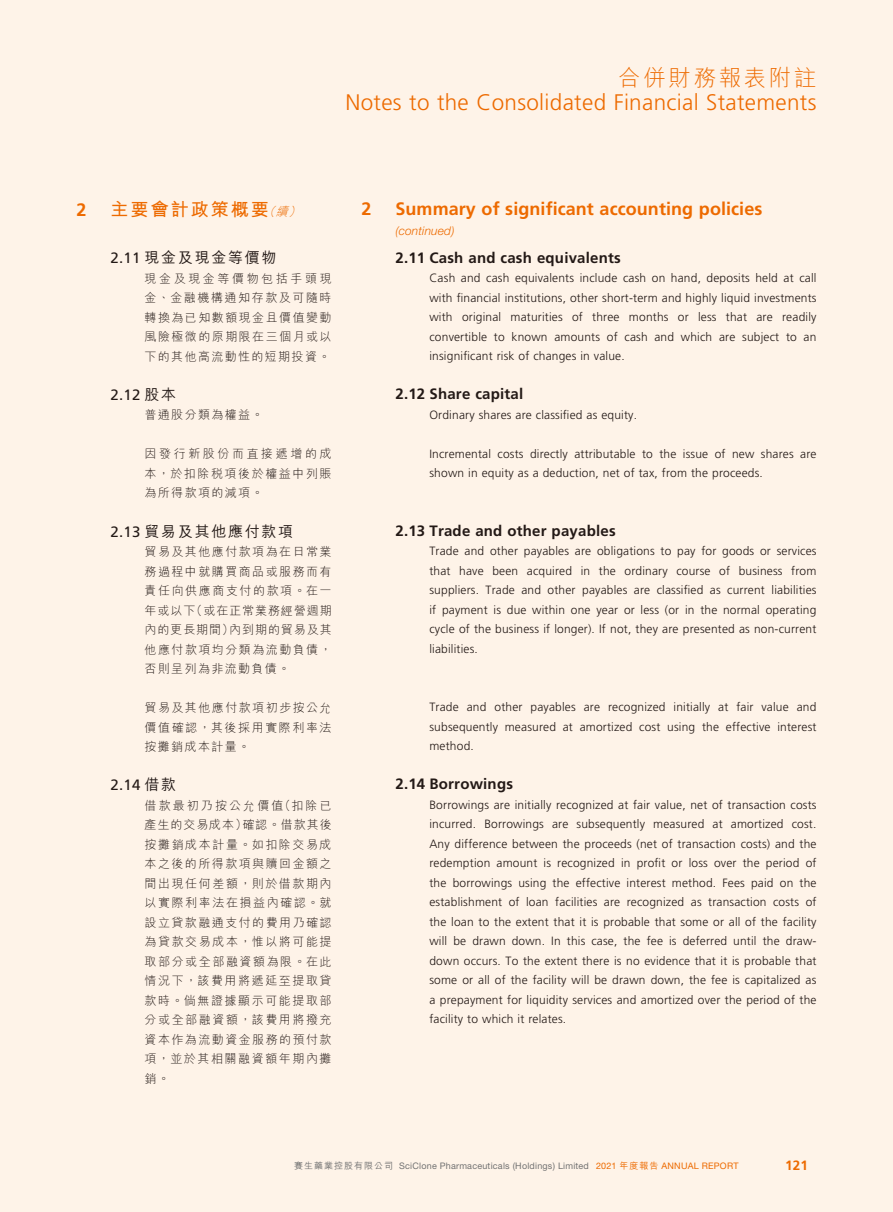
<style>
.page{position:relative;width:893px;height:1212px;background:#fef3e8}
.page>*{position:absolute;margin:0;border:0;box-sizing:border-box;transform-origin:0 0}
.t1{font:300 22.5px "Frutiger";letter-spacing:.015em;color:#ed6a00}
.t2{font:300 22.5px "M Hei HK";letter-spacing:.115em;color:#ed6a00}
.t3{font:700 18px "Frutiger";letter-spacing:.005em;color:#ed6a00}
.t4{font:700 18px "M Hei HK";letter-spacing:.115em;color:#ed6a00}
.t5{font:700 15px "Frutiger";letter-spacing:.015em;color:#231916}
.t6{font:500 15px "M Hei HK";letter-spacing:.115em;color:#231916}
.t7{font:15px "Frutiger";color:#231916}
.t8{font:700 13.5px "Frutiger";color:#ed6a00}
.t9{font:300 12px/19.5px "Frutiger";letter-spacing:.015em;color:#231916;text-align:justify}
.t10{font:300 12px/19.5px "M Hei HK";letter-spacing:.12em;color:#231916;text-align:justify}
.t11{font:italic 300 12px "Helvetica Neue";letter-spacing:.015em;color:#ed6a00}
.t12{font:9px "Helvetica Neue";letter-spacing:.025em;color:#727272}
.s1{font-weight:300;font-style:italic;font-size:12px}
.s2{font-family:"Frutiger";font-weight:400}
.s3{font-family:"M Hei HK";font-weight:500}
.s4{color:#ed6a00}
.s5{font-family:"M Hei HK";font-weight:500;color:#ed6a00}
</style>
<div class="page">
<h1 class="t2" style="left:618px;top:62px;width:199px">合併財務報表附註</h1>
<h1 class="t1" style="left:345px;top:90px;width:473px">Notes to the Consolidated Financial Statements</h1>
<h2 class="t3" style="left:77px;top:199px;width:12px">2</h2>
<h2 class="t4" style="left:111px;top:196px;width:196px">主要會計政策概要<span class="s1">（續）</span></h2>
<p class="t6" style="left:111px;top:247px;width:167px"><span class="s2">2.11</span> 現金及現金等價物</p>
<p class="t10" style="left:145px;top:268px;width:189px">現金及現金等價物包括手頭現金、金融機構通知存款及可隨時轉換為已知數額現金且價值變動風險極微的原期限在三個月或以下的其他高流動性的短期投資。</p>
<p class="t7" style="left:111px;top:386px;width:67px">2.12 <span class="s3">股本</span></p>
<p class="t10" style="left:145px;top:405px;width:120px">普通股分類為權益。</p>
<p class="t10" style="left:145px;top:444px;width:189px">因發行新股份而直接遞增的成本，於扣除稅項後於權益中列賬為所得款項的減項。</p>
<p class="t6" style="left:111px;top:520px;width:184px"><span class="s2">2.13</span> 貿易及其他應付款項</p>
<p class="t10" style="left:145px;top:541px;width:189px">貿易及其他應付款項為在日常業務過程中就購買商品或服務而有責任向供應商支付的款項。在一年或以下（或在正常業務經營週期內的更長期間）內到期的貿易及其他應付款項均分類為流動負債，否則呈列為非流動負債。</p>
<p class="t10" style="left:145px;top:697px;width:189px">貿易及其他應付款項初步按公允價值確認，其後採用實際利率法按攤銷成本計量。</p>
<p class="t7" style="left:111px;top:776px;width:67px">2.14 <span class="s3">借款</span></p>
<p class="t10" style="left:145px;top:795px;width:189px">借款最初乃按公允價值（扣除已產生的交易成本）確認。借款其後按攤銷成本計量。如扣除交易成本之後的所得款項與贖回金額之間出現任何差額，則於借款期內以實際利率法在損益內確認。就設立貸款融通支付的費用乃確認為貸款交易成本，惟以將可能提取部分或全部融資額為限。在此情況下，該費用將遞延至提取貸款時。倘無證據顯示可能提取部分或全部融資額，該費用將撥充資本作為流動資金服務的預付款項，並於其相關融資額年期內攤銷。</p>
<h2 class="t3" style="left:361px;top:198px;width:12px">2</h2>
<h2 class="t3" style="left:395px;top:198px;width:368px">Summary of significant accounting policies</h2>
<p class="t11" style="left:395px;top:223px;width:61px">(continued)</p>
<p class="t5" style="left:395px;top:249px;width:227px">2.11 Cash and cash equivalents</p>
<p class="t9" style="left:429px;top:268px;width:389px">Cash and cash equivalents include cash on hand, deposits held at call with fi nancial institutions, other short-term and highly liquid investments with original maturities of three months or less that are readily convertible to known amounts of cash and which are subject to an insignificant risk of changes in value.</p>
<p class="t5" style="left:395px;top:385px;width:129px">2.12 Share capital</p>
<p class="t9" style="left:429px;top:405px;width:209px">Ordinary shares are classified as equity.</p>
<p class="t9" style="left:429px;top:444px;width:389px">Incremental costs directly attributable to the issue of new shares are shown in equity as a deduction, net of tax, from the proceeds.</p>
<p class="t5" style="left:395px;top:522px;width:222px">2.13 Trade and other payables</p>
<p class="t9" style="left:429px;top:541px;width:388px">Trade and other payables are obligations to pay for goods or services that have been acquired in the ordinary course of business from suppliers. Trade and other payables are classified as current liabilities if payment is due within one year or less (or in the normal operating cycle of the business if longer). If not, they are presented as non-current liabilities.</p>
<p class="t9" style="left:429px;top:697px;width:388px">Trade and other payables are recognized initially at fair value and subsequently measured at amortized cost using the effective interest method.</p>
<p class="t5" style="left:395px;top:775px;width:119px">2.14 Borrowings</p>
<p class="t9" style="left:429px;top:795px;width:389px">Borrowings are initially recognized at fair value, net of transaction costs incurred. Borrowings are subsequently measured at amortized cost.<br>Any difference between the proceeds (net of transaction costs) and the redemption amount is recognized in profit or loss over the period of the borrowings using the effective interest method. Fees paid on the establishment of loan facilities are recognized as transaction costs of the loan to the extent that it is probable that some or all of the facility will be drawn down. In this case, the fee is deferred until the draw&shy;down occurs. To the extent there is no evidence that it is probable that some or all of the facility will be drawn down, the fee is capitalized as a prepayment for liquidity services and amortized over the period of the facility to which it relates.</p>
<p class="t12" style="left:294px;top:1160px;width:446px"><span class="s3">賽生藥業控股有限公司</span> SciClone Pharmaceuticals (Holdings) Limited <span class="s4">2021</span> <span class="s5">年度報告</span> <span class="s4">ANNUAL REPORT</span></p>
<p class="t8" style="left:785px;top:1158px;width:24px">121</p>
</div>
